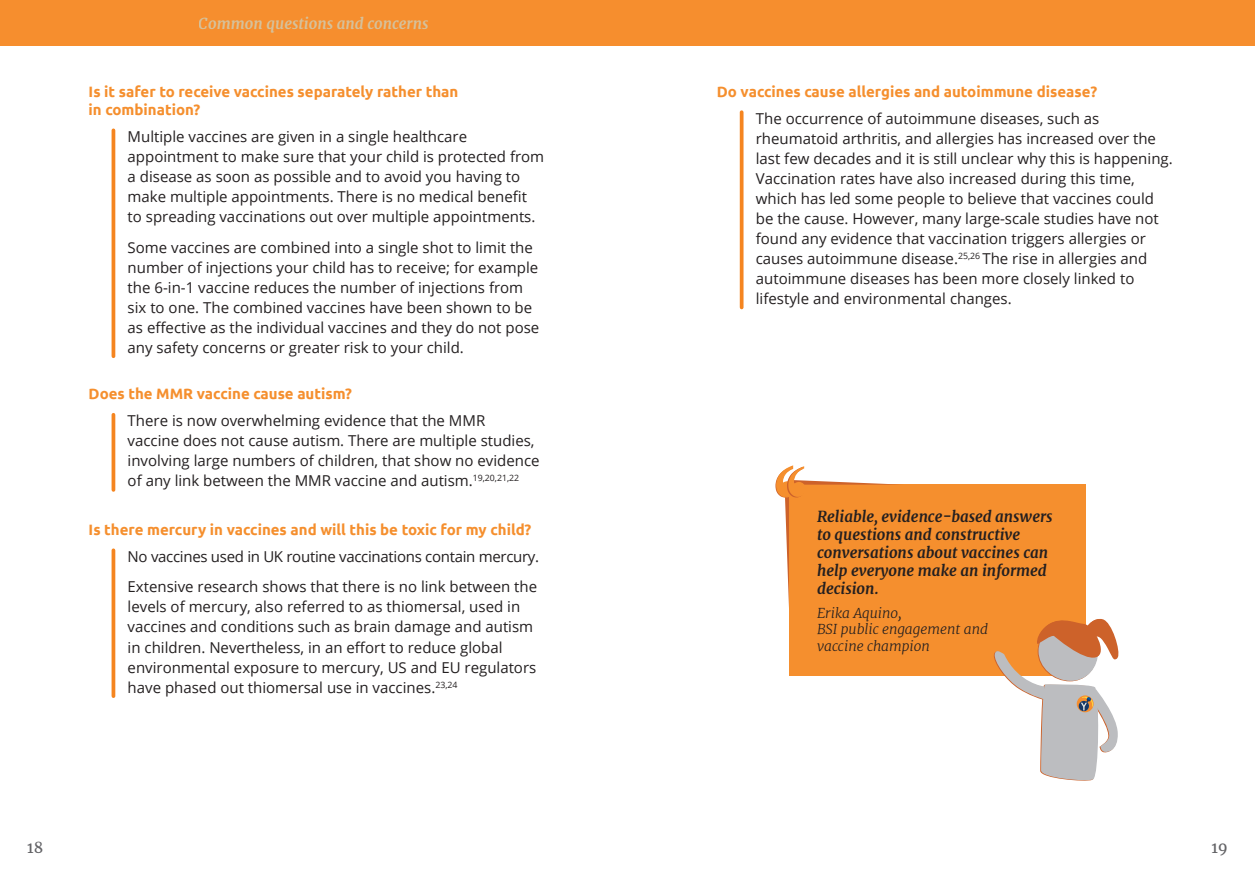
<style>
.page{position:relative;width:1255px;height:883px;background:#fff}
.page>*{position:absolute;margin:0;border:0;box-sizing:border-box;transform-origin:0 0}
.Body_-_orange_line_l{font:15px/20px "Open Sans";color:#231f20}
.t1{font:700 15px/18.1px "Ubuntu";color:#f58f2e}
.t2{font:italic 700 15px/18px "Merriweather";color:#231f20}
.Body_-_orange_line_l-2{font:15px "Open Sans";letter-spacing:-.02em;color:#231f20}
.t3{font:italic 700 15px "Merriweather";color:#bfe5e8}
.t4{font:15px "Merriweather";color:#636366}
.t5{font:italic 300 13.75px/16.5px "Merriweather";color:#231f20}
</style>
<div class="page">
<div style="left:0;top:0;width:1254px;height:45px;background:#f68e2e"></div>
<hr style="left:112px;top:130px;width:3px;height:226px;background:#f58520">
<hr style="left:112px;top:414px;width:3px;height:76px;background:#f58520">
<hr style="left:112px;top:550px;width:3px;height:146px;background:#f58520">
<div style="left:789px;top:484px;width:296px;height:191px;background:#f58f2e"></div>
<svg style="left:775px;top:465px;width:123px;height:142px"></svg>
<svg style="left:992px;top:613px;width:127px;height:168px"></svg>
<svg style="left:739px;top:112px;width:4px;height:195px"></svg>
<p class="t3" style="left:199px;top:14px;width:231px">Common questions and concerns</p>
<p class="t1" style="left:89px;top:82px;width:371px">Is it safer to receive vaccines separately rather than in combination?</p>
<p class="Body_-_orange_line_l" style="left:128px;top:126px;width:418px">Multiple vaccines are given in a single healthcare appointment to make sure that your child is protected from a disease as soon as possible and to avoid you having to make multiple appointments. There is no medical benefit to spreading vaccinations out over multiple appointments.</p>
<p class="Body_-_orange_line_l" style="left:128px;top:237px;width:413px">Some vaccines are combined into a single shot to limit the number of injections your child has to receive; for example the 6-in-1 vaccine reduces the number of injections from six to one. The combined vaccines have been shown to be as effective as the individual vaccines and they do not pose any safety concerns or greater risk to your child.</p>
<p class="t1" style="left:89px;top:384px;width:265px">Does the MMR vaccine cause autism?</p>
<p class="Body_-_orange_line_l" style="left:128px;top:410px;width:413px">There is now overwhelming evidence that the MMR vaccine does not cause autism. There are multiple studies, involving large numbers of children, that show no evidence of any link between the MMR vaccine and autism.<sup>19,20,21,22</sup></p>
<p class="t1" style="left:89px;top:520px;width:444px">Is there mercury in vaccines and will this be toxic for my child?</p>
<p class="Body_-_orange_line_l-2" style="left:128px;top:546px;width:413px">No vaccines used in UK routine vaccinations contain mercury.</p>
<p class="Body_-_orange_line_l" style="left:128px;top:576px;width:411px">Extensive research shows that there is no link between the levels of mercury, also referred to as thiomersal, used in vaccines and conditions such as brain damage and autism in children. Nevertheless, in an effort to reduce global environmental exposure to mercury, US and EU regulators have phased out thiomersal use in vaccines.<sup>23,24</sup></p>
<p class="t4" style="left:27px;top:837px;width:18px">18</p>
<p class="t1" style="left:716px;top:82px;width:382px">Do vaccines cause allergies and autoimmune disease?</p>
<p class="Body_-_orange_line_l" style="left:755px;top:108px;width:418px">The occurrence of autoimmune diseases, such as rheumatoid arthritis, and allergies has increased over the last few decades and it is still unclear why this is happening.<br>Vaccination rates have also increased during this time, which has led some people to believe that vaccines could be the cause. However, many large-scale studies have not found any evidence that vaccination triggers allergies or causes autoimmune disease.<sup>25,26</sup> The rise in allergies and autoimmune diseases has been more closely linked to lifestyle and environmental changes.</p>
<p class="t2" style="left:817px;top:507px;width:237px">Reliable, evidence-based answers to questions and constructive conversations about vaccines can help everyone make an informed decision.</p>
<p class="t5" style="left:817px;top:604px;width:172px">Erika Aquino,<br>BSI public engagement and vaccine champion</p>
<p class="t4" style="left:1211px;top:837px;width:18px">19</p>
</div>
